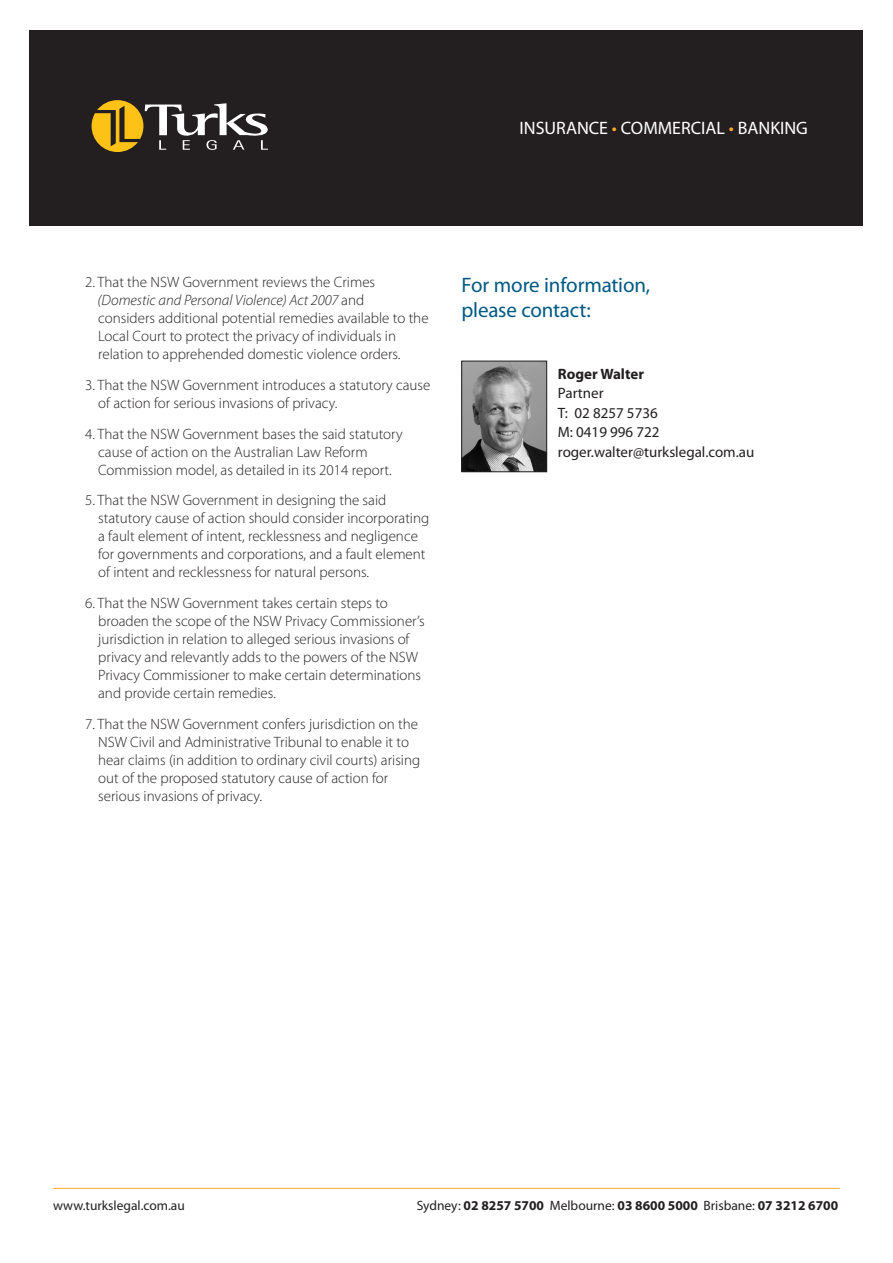
<style>
.page{position:relative;width:893px;height:1263px;background:#fff}
.page>*{position:absolute;margin:0;border:0;box-sizing:border-box;transform-origin:0 0}
.TurkAlert_body_text{font:21px "Myriad Pro";letter-spacing:-.01em;color:#005983}
.t1{font:18px "Myriad Pro";color:#fff}
.t2{font:300 15px/18px "Myriad Pro";color:#231f20}
.t3{font:15px "Myriad Pro";color:#231f20}
.t4{font:700 15px "Myriad Pro";color:#231f20}
.t5{font:700 13.5px "Myriad Pro";color:#231f20}
.t6{font:13.5px "Myriad Pro";color:#231f20}
.s1{color:#faa831}
.s2{font-style:italic}
.s3{font-weight:400}
</style>
<div class="page">
<div style="left:30px;top:30px;width:833px;height:195px;background:#231f20"></div>
<svg style="left:92px;top:100px;width:176px;height:52px"></svg>
<hr style="left:53px;top:1188px;width:787px;height:1px;background:#faa831">
<img style="left:463px;top:363px;width:82px;height:107px">
<div style="left:461px;top:361px;width:86px;height:111px;border:1px solid #231f20"></div>
<p class="t1" style="left:520px;top:118px;width:290px">INSURANCE <span class="s1">•</span> COMMERCIAL <span class="s1">•</span> BANKING</p>
<p class="t2" style="left:98px;top:273px;width:333px;text-indent:-13px">2. That the NSW Government reviews the Crimes <span class="s2">(Domestic and Personal Violence) Act 2007</span> and<br>considers additional potential remedies available to the Local Court to protect the privacy of individuals in relation to apprehended domestic violence orders.</p>
<p class="t2" style="left:98px;top:376px;width:334px;text-indent:-13px">3. That the NSW Government introduces a statutory cause of action for serious invasions of privacy.</p>
<p class="t2" style="left:98px;top:424px;width:306px;text-indent:-13px">4. That the NSW Government bases the said statutory cause of action on the Australian Law Reform<br>Commission model, as detailed in its 2014 report.</p>
<p class="t2" style="left:98px;top:491px;width:333px;text-indent:-13px">5. That the NSW Government in designing the said statutory cause of action should consider incorporating a fault element of intent, recklessness and negligence for governments and corporations, and a fault element of intent and recklessness for natural persons.</p>
<p class="t2" style="left:98px;top:594px;width:328px;text-indent:-13px">6. That the NSW Government takes certain steps to broaden the scope of the NSW Privacy Commissioner’s jurisdiction in relation to alleged serious invasions of privacy and relevantly adds to the powers of the NSW Privacy Commissioner to make certain determinations and provide certain remedies.</p>
<p class="t2" style="left:98px;top:715px;width:324px;text-indent:-13px">7. That the NSW Government confers jurisdiction on the NSW Civil and Administrative Tribunal to enable it to hear claims (in addition to ordinary civil courts) arising out of the proposed statutory cause of action for serious invasions of privacy.</p>
<p class="TurkAlert_body_text" style="left:461px;top:273px;width:190px">For more information,</p>
<p class="TurkAlert_body_text" style="left:461px;top:298px;width:131px">please contact:</p>
<p class="t4" style="left:558px;top:364px;width:88px">Roger Walter</p>
<p class="t3" style="left:558px;top:385px;width:47px">Partner</p>
<p class="t3" style="left:558px;top:404px;width:101px">T: 02 8257 5736</p>
<p class="t3" style="left:558px;top:424px;width:103px">M: 0419 996 722</p>
<p class="t3" style="left:558px;top:443px;width:198px">roger.walter@turkslegal.com.au</p>
<p class="t6" style="left:53px;top:1198px;width:133px">www.turkslegal.com.au</p>
<p class="t5" style="left:417px;top:1196px;width:423px"><span class="s3">Sydney:</span> 02 8257 5700 <span class="s3">Melbourne:</span> 03 8600 5000 <span class="s3">Brisbane:</span> 07 3212 6700</p>
</div>
